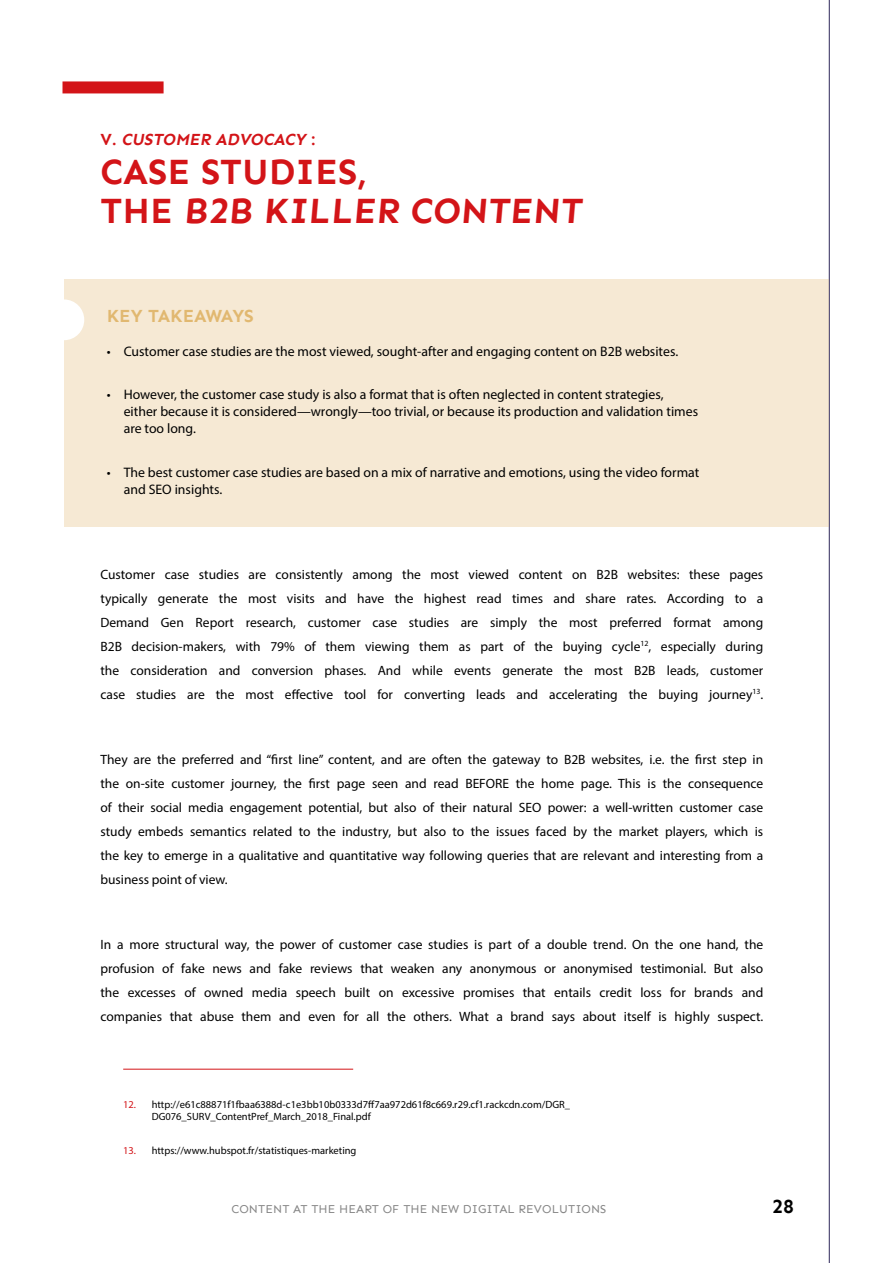
<style>
.page{position:relative;width:893px;height:1263px;background:#fff}
.page>*{position:absolute;margin:0;border:0;box-sizing:border-box;transform-origin:0 0}
.PETIT_TITRE{font:700 36px/39px "Sen";color:#d31418}
.t1{font:700 19.5px "Sen";color:#000}
.t2{font:700 18px "Sen";color:#e1b870}
.PETIT_TITRE-2{font:italic 700 16.5px "Sen";color:#d31418}
.t3{font:13.8px/17.2px "Myriad Pro";color:#000}
.x_BULLETS{font:13.5px/24px "Myriad Pro";color:#000;text-align:justify}
.t4{font:12px "Sen";letter-spacing:.01em;color:#878787}
.Notes_de_bas_de_page{font:10.5px/12.6px "Myriad Pro";color:#000}
.s1{font-style:normal}
.s2{color:#d31418}
</style>
<div class="page">
<hr style="left:829px;top:0;width:1px;height:1263px;background:#2e275a">
<div style="left:64px;top:280px;width:765px;height:247px;background:#f6e9d4"></div>
<div style="left:63px;top:81px;width:101px;height:12px;background:#d31418"></div>
<hr style="left:123px;top:1069px;width:230px;height:1px;background:#d31418">
<div style="left:44px;top:299px;width:40px;height:41px;background:#fff;border-radius:50%"></div>
<p class="PETIT_TITRE-2" style="left:101px;top:130px;width:217px"><span class="s1">V .</span> CUSTOMER ADVOCACY <span class="s1">:</span></p>
<p class="PETIT_TITRE" style="left:101px;top:153px;width:487px">CASE STUDIES,<br>THE B2B KILLER CONTENT</p>
<p class="t2" style="left:107px;top:306px;width:149px">KEY TAKEAWAYS</p>
<p class="t3" style="left:107px;top:342px;width:573px">• Customer case studies are the most viewed, sought-after and engaging content on B2B websites.</p>
<p class="t3" style="left:124px;top:385px;width:576px;text-indent:-17px">• However, the customer case study is also a format that is often neglected in content strategies, either because it is considered—wrongly—too trivial, or because its production and validation times are too long.</p>
<p class="t3" style="left:124px;top:463px;width:577px;text-indent:-17px">• The best customer case studies are based on a mix of narrative and emotions, using the video format and SEO insights.</p>
<p class="x_BULLETS" style="left:100px;top:562px;width:664px">Customer case studies are consistently among the most viewed content on B2B websites: these pages typically generate the most visits and have the highest read times and share rates. According to a Demand Gen Report research, customer case studies are simply the most preferred format among B2B decision-makers, with 79% of them viewing them as part of the buying cycle<sup>12</sup>, especially during the consideration and conversion phases. And while events generate the most B2B leads, customer case studies are the most effective tool for converting leads and accelerating the buying journey<sup>13</sup>.</p>
<p class="x_BULLETS" style="left:100px;top:747px;width:664px">They are the preferred and “first line” content, and are often the gateway to B2B websites, i.e. the first step in the on-site customer journey, the first page seen and read BEFORE the home page. This is the consequence of their social media engagement potential, but also of their natural SEO power: a well-written customer case study embeds semantics related to the industry, but also to the issues faced by the market players, which is the key to emerge in a qualitative and quantitative way following queries that are relevant and interesting from a business point of view.</p>
<p class="x_BULLETS" style="left:100px;top:932px;width:664px">In a more structural way, the power of customer case studies is part of a double trend. On the one hand, the profusion of fake news and fake reviews that weaken any anonymous or anonymised testimonial. But also the excesses of owned media speech built on excessive promises that entails credit loss for brands and companies that abuse them and even for all the others. What a brand says about itself is highly suspect.</p>
<p class="Notes_de_bas_de_page" style="left:152px;top:1098px;width:420px;text-indent:-28px"><span class="s2">12.</span> http://e61c88871f1fbaa6388d-c1e3bb10b0333d7ff7aa972d61f8c669.r29.cf1.rackcdn.com/DGR_<br>DG076_SURV_ContentPref_March_2018_Final.pdf</p>
<p class="Notes_de_bas_de_page" style="left:123px;top:1144px;width:235px"><span class="s2">13.</span> https://www.hubspot.fr/statistiques-marketing</p>
<p class="t4" style="left:231px;top:1202px;width:376px">CONTENT AT THE HEART OF THE NEW DIGITAL REVOLUTIONS</p>
<h2 class="t1" style="left:772px;top:1195px;width:23px">28</h2>
</div>
